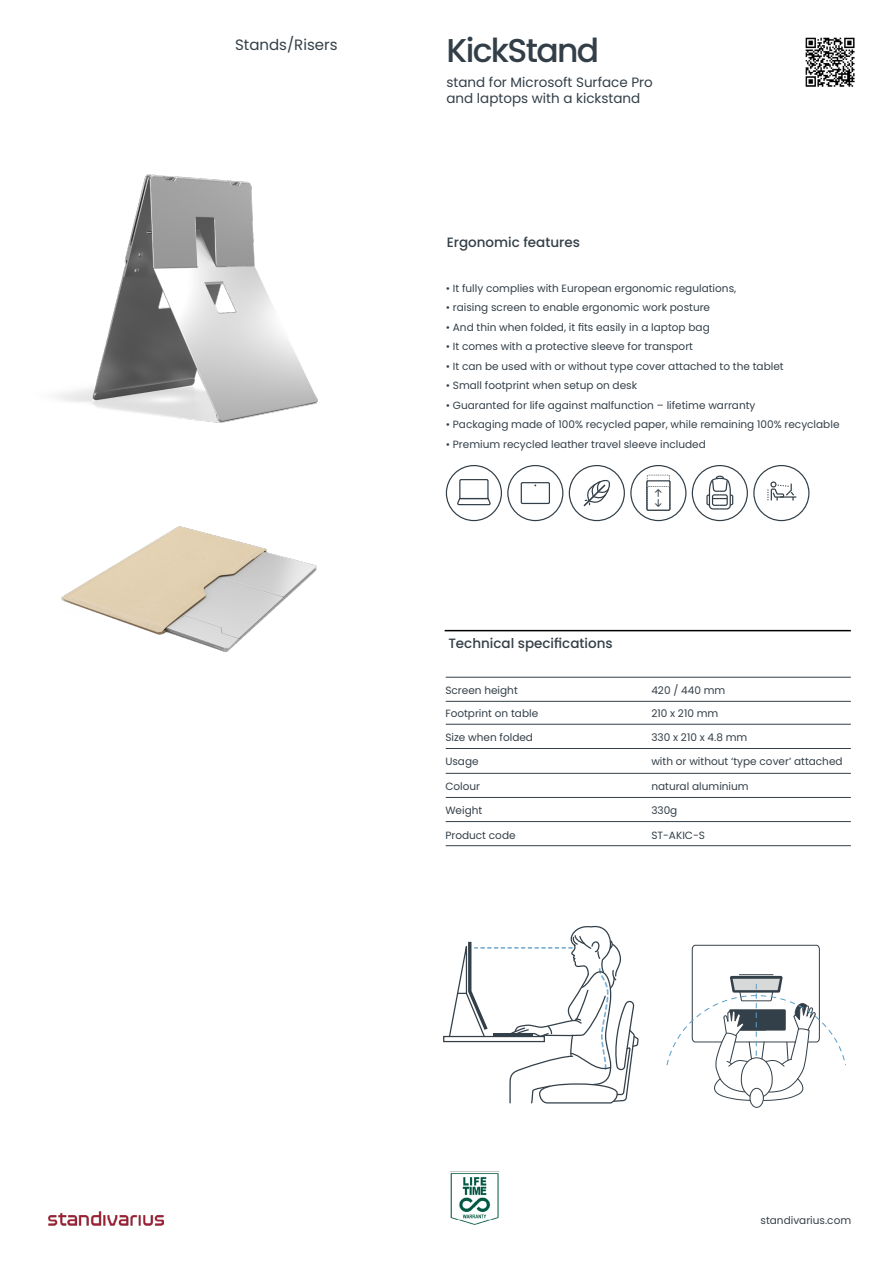
<style>
.page{position:relative;width:893px;height:1263px;background:#fff}
.page>*{position:absolute;margin:0;border:0;box-sizing:border-box;transform-origin:0 0}
.t1{font:500 33px "Poppins";letter-spacing:-.05em;color:#333f48}
.t2{font:15px "Poppins";color:#333f48}
.t3{font:13.5px/16.2px "Poppins";color:#333f48}
.t4{font:500 13.5px "Poppins";color:#333f48}
.t5{font:10.5px "Poppins";color:#333f48}
.t6{font:8.4px "SF Pro Regular wdth opsz 110000 wght 1 FE0000";color:#333f48}
</style>
<div class="page">
<hr style="left:445px;top:630px;width:406px;height:1px;background:#000">
<svg style="left:446px;top:465px;width:117px;height:56px"></svg>
<svg style="left:692px;top:465px;width:117px;height:56px"></svg>
<img style="left:451px;top:1171px;width:49px;height:54px">
<hr style="left:446px;top:677px;width:405px;height:1px;background:#333f48">
<hr style="left:446px;top:724px;width:405px;height:1px;background:#333f48">
<hr style="left:446px;top:748px;width:405px;height:1px;background:#333f48">
<hr style="left:446px;top:773px;width:405px;height:1px;background:#333f48">
<hr style="left:446px;top:701px;width:405px;height:1px;background:#333f48">
<hr style="left:446px;top:797px;width:405px;height:1px;background:#333f48">
<hr style="left:446px;top:821px;width:405px;height:1px;background:#333f48">
<hr style="left:446px;top:845px;width:405px;height:1px;background:#333f48">
<svg style="left:666px;top:944px;width:180px;height:164px"></svg>
<img style="left:61px;top:526px;width:256px;height:126px">
<img style="left:55px;top:174px;width:263px;height:249px">
<img style="left:805px;top:37px;width:50px;height:50px">
<img style="left:49px;top:1211px;width:115px;height:15px">
<div style="left:443px;top:1036px;width:102px;height:6px;border:1px solid #344049"></div>
<svg style="left:448px;top:925px;width:191px;height:179px"></svg>
<svg style="left:569px;top:465px;width:117px;height:56px"></svg>
<h2 class="t2" style="left:235px;top:36px;width:104px">Stands/Risers</h2>
<h1 class="t1" style="left:446px;top:32px;width:154px">KickStand</h1>
<p class="t3" style="left:446px;top:74px;width:208px">stand for Microsoft Surface Pro and laptops with a kickstand</p>
<p class="t4" style="left:447px;top:234px;width:135px">Ergonomic features</p>
<p class="t5" style="left:446px;top:282px;width:292px">• It fully complies with European ergonomic regulations,</p>
<p class="t5" style="left:446px;top:301px;width:266px">• raising screen to enable ergonomic work posture</p>
<p class="t5" style="left:446px;top:321px;width:265px">• And thin when folded, it fits easily in a laptop bag</p>
<p class="t5" style="left:446px;top:340px;width:249px">• It comes with a protective sleeve for transport</p>
<p class="t5" style="left:446px;top:360px;width:339px">• It can be used with or without type cover attached to the tablet</p>
<p class="t5" style="left:446px;top:379px;width:193px">• Small footprint when setup on desk</p>
<p class="t5" style="left:446px;top:399px;width:311px">• Guaranted for life against malfunction – lifetime warranty</p>
<p class="t5" style="left:446px;top:418px;width:395px">• Packaging made of 100% recycled paper, while remaining 100% recyclable</p>
<p class="t5" style="left:446px;top:438px;width:262px">• Premium recycled leather travel sleeve included</p>
<p class="t6" style="left:654px;top:488px;width:10px">!</p>
<p class="t4" style="left:448px;top:635px;width:166px">Technical specifications</p>
<p class="t5" style="left:445px;top:684px;width:74px">Screen height</p>
<p class="t5" style="left:651px;top:684px;width:76px">420 / 440 mm</p>
<p class="t5" style="left:651px;top:708px;width:69px">210 x 210 mm</p>
<p class="t5" style="left:651px;top:731px;width:98px">330 x 210 x 4.8 mm</p>
<p class="t5" style="left:651px;top:756px;width:193px">with or without ‘type cover’ attached</p>
<p class="t5" style="left:651px;top:780px;width:99px">natural aluminium</p>
<p class="t5" style="left:651px;top:804px;width:28px">330g</p>
<p class="t5" style="left:651px;top:829px;width:55px">ST-AKIC-S</p>
<p class="t5" style="left:445px;top:708px;width:94px">Footprint on table</p>
<p class="t5" style="left:445px;top:731px;width:89px">Size when folded</p>
<p class="t5" style="left:445px;top:756px;width:35px">Usage</p>
<p class="t5" style="left:445px;top:780px;width:36px">Colour</p>
<p class="t5" style="left:445px;top:804px;width:38px">Weight</p>
<p class="t5" style="left:445px;top:829px;width:72px">Product code</p>
<p class="t5" style="left:761px;top:1214px;width:92px">standivarius.com</p>
</div>
